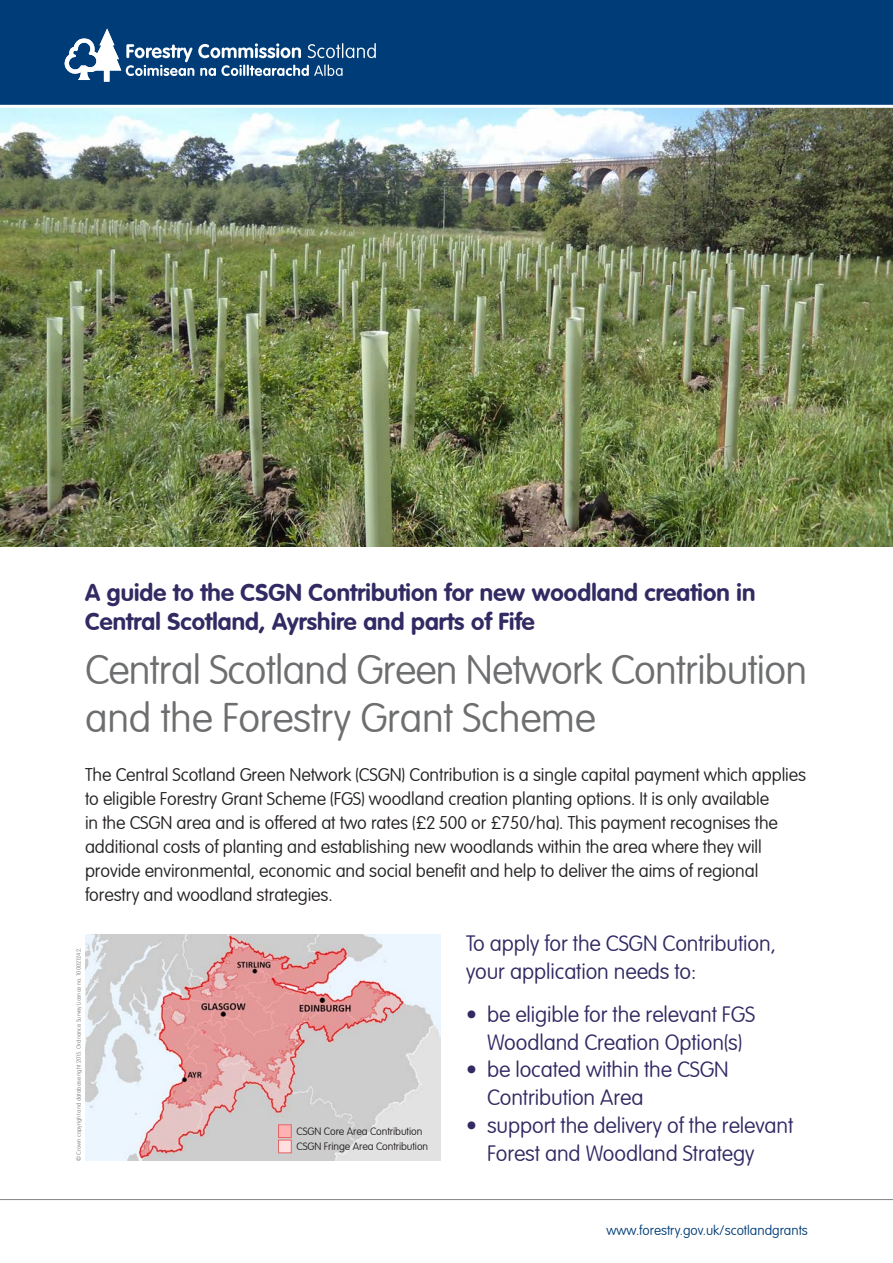
<style>
.page{position:relative;width:893px;height:1263px;background:#fff}
.page>*{position:absolute;margin:0;border:0;box-sizing:border-box;transform-origin:0 0}
.t1{font:100 40.5px/48.6px "VAG Rounded Std";letter-spacing:-.015em;color:#6d6e70}
.t2{font:700 24px "VAG Rounded";letter-spacing:.005em;color:#312a63}
.t3{font:100 21.75px/27.8px "VAG Rounded Std";letter-spacing:-.005em;color:#312a63}
.t4{font:100 18px/24px "VAG Rounded Std";letter-spacing:-.005em;color:#231f20}
.t5{font:100 13.5px "VAG Rounded Std";color:#003d78}
.t6{font:100 10.5px "VAG Rounded Std";letter-spacing:-.005em;color:#231f20}
.t7{font:100 6px "VAG Rounded Std";color:#808285}
</style>
<div class="page">
<img style="left:0;top:108px;width:893px;height:438px">
<div style="left:0;top:0;width:893px;height:106px;background:#003d78"></div>
<hr style="left:0;top:1199px;width:893px;height:1px;background:#808285">
<hr style="left:0;top:105px;width:893px;height:3px;background:#fff">
<svg style="left:65px;top:29px;width:311px;height:53px"></svg>
<img style="left:85px;top:934px;width:355px;height:227px">
<div style="left:278px;top:1124px;width:14px;height:14px;background:#feb2b2;border:1px solid #e56566"></div>
<div style="left:278px;top:1140px;width:14px;height:13px;background:#ffdfe0;border:1px solid #e56566"></div>
<p class="t2" style="left:85px;top:578px;width:672px">A guide to the CSGN Contribution for new woodland creation in</p>
<p class="t2" style="left:85px;top:607px;width:451px">Central Scotland, Ayrshire and parts of Fife</p>
<p class="t1" style="left:85px;top:647px;width:724px">Central Scotland Green Network Contribution and the Forestry Grant Scheme</p>
<p class="t4" style="left:85px;top:763px;width:723px">The Central Scotland Green Network (CSGN) Contribution is a single capital payment which applies to eligible Forestry Grant Scheme (FGS) woodland creation planting options. It is only available<br>in the CSGN area and is offered at two rates (£2 500 or £750/ha). This payment recognises the additional costs of planting and establishing new woodlands within the area where they will provide environmental, economic and social benefit and help to deliver the aims of regional forestry and woodland strategies.</p>
<p class="t3" style="left:466px;top:931px;width:311px">To apply for the CSGN Contribution, your application needs to:</p>
<p class="t3" style="left:466px;top:1001px;width:291px;text-align:center">• be eligible for the relevant FGS<br>Woodland Creation Option(s)</p>
<p class="t3" style="left:487px;top:1057px;width:243px;text-indent:-21px">• be located within the CSGN<br>Contribution Area</p>
<p class="t3" style="left:487px;top:1112px;width:308px;text-indent:-21px">• support the delivery of the relevant<br>Forest and Woodland Strategy</p>
<p class="t7" style="left:75px;top:1161px;width:215px;rotate:-90deg">© Crown copyright and database right 2015. Ordnance Survey Licence no. 100021242.</p>
<p class="t6" style="left:297px;top:1125px;width:127px">CSGN Core Area Contribution</p>
<p class="t6" style="left:297px;top:1140px;width:133px">CSGN Fringe Area Contribution</p>
<p class="t5" style="left:607px;top:1223px;width:203px">www.forestry.gov.uk/scotlandgrants</p>
</div>
